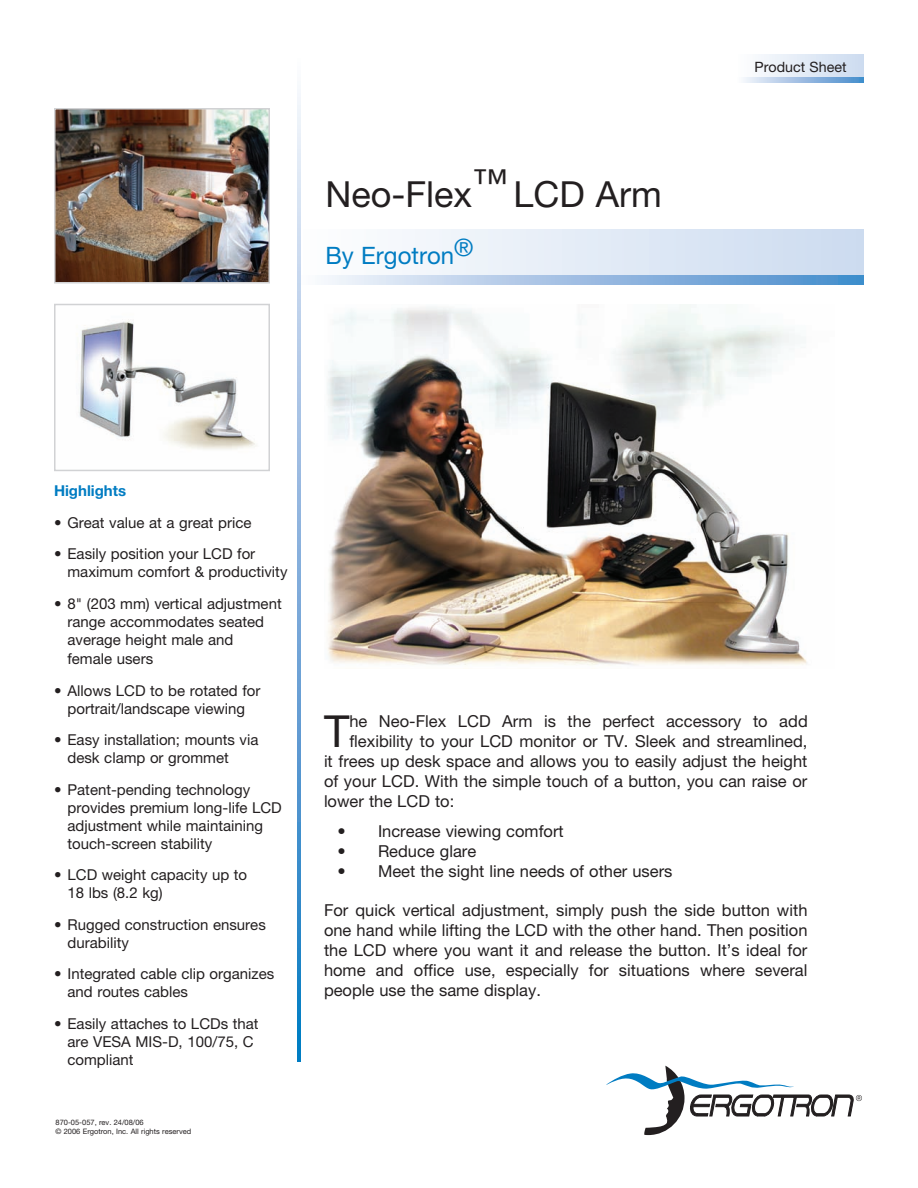
<style>
.page{position:relative;width:918px;height:1188px;background:#fff}
.page>*{position:absolute;margin:0;border:0;box-sizing:border-box;transform-origin:0 0}
.t1{font:44.25px "Helvetica Neue";color:#231f20}
.t2{font:36px "Helvetica Neue";color:#231f20}
.t3{font:24px "Helvetica Neue";color:#007cc2}
.t4{font:16.5px/19.8px "Helvetica Neue";color:#231f20;text-align:justify}
.t5{font:15px/18px "Helvetica Neue";color:#231f20}
.t6{font:700 15px "Helvetica Neue";color:#007cc2}
.t7{font:14.25px "Helvetica Neue";color:#231f20}
.t8{font:7.5px/9px "Helvetica Neue";color:#231f20}
</style>
<div class="page">
<svg style="left:606px;top:1066px;width:256px;height:69px"></svg>
<img style="left:327px;top:304px;width:480px;height:362px">
<img style="left:57px;top:111px;width:210px;height:170px">
<div style="left:54px;top:108px;width:216px;height:176px;border:2px solid #d1d2d4"></div>
<img style="left:79px;top:319px;width:177px;height:131px">
<div style="left:54px;top:304px;width:216px;height:167px;border:2px solid #d1d2d4"></div>
<div style="left:737px;top:54px;width:127px;height:24px;background:linear-gradient(to right,#fefefe,#ccdbef)"></div>
<svg style="left:737px;top:77px;width:127px;height:5px"></svg>
<div style="left:297px;top:230px;width:567px;height:50px;background:linear-gradient(to right,#fefefe,#cbdbef)"></div>
<svg style="left:301px;top:275px;width:563px;height:9px;background:#9dbfe3"></svg>
<svg style="left:297px;top:93px;width:4px;height:969px;background:#7fb1dc"></svg>
<h2 class="t2" style="left:326px;top:173px;width:338px">Neo-Flex™ LCD Arm</h2>
<h3 class="t3" style="left:326px;top:241px;width:149px">By Ergotron®</h3>
<p class="t7" style="left:755px;top:58px;width:94px">Product Sheet</p>
<p class="t6" style="left:54px;top:481px;width:74px">Highlights</p>
<p class="t5" style="left:54px;top:513px;width:199px">• Great value at a great price</p>
<p class="t5" style="left:68px;top:545px;width:222px;text-indent:-14px">• Easily position your LCD for maximum comfort &amp; productivity</p>
<p class="t5" style="left:68px;top:594px;width:216px;text-indent:-14px">• 8" (203 mm) vertical adjustment range accommodates seated average height male and</p>
<p class="t5" style="left:68px;top:650px;width:87px">female users</p>
<p class="t5" style="left:54px;top:681px;width:208px;text-align:center">• Allows LCD to be rotated for portrait/landscape viewing</p>
<p class="t5" style="left:68px;top:731px;width:193px;text-indent:-14px">• Easy installation; mounts via desk clamp or grommet</p>
<p class="t5" style="left:68px;top:780px;width:216px;text-indent:-14px">• Patent-pending technology provides premium long-life LCD adjustment while maintaining touch-screen stability</p>
<p class="t5" style="left:68px;top:866px;width:181px;text-indent:-14px">• LCD weight capacity up to<br>18 lbs (8.2 kg)</p>
<p class="t5" style="left:68px;top:915px;width:200px;text-indent:-14px">• Rugged construction ensures durability</p>
<p class="t5" style="left:68px;top:965px;width:208px;text-indent:-14px">• Integrated cable clip organizes and routes cables</p>
<p class="t5" style="left:68px;top:1014px;width:193px;text-indent:-14px">• Easily attaches to LCDs that are VESA MIS-D, 100/75, C compliant</p>
<p class="t8" style="left:56px;top:1118px;width:137px">870-05-057, rev. 24/08/06<br>© 2006 Ergotron, Inc. All rights reserved</p>
<h1 class="t1" style="left:324px;top:705px;width:27px">T</h1>
<p class="t4" style="left:349px;top:711px;width:460px">he Neo-Flex LCD Arm is the perfect accessory to add</p>
<p class="t4" style="left:349px;top:731px;width:460px">flexibility to your LCD monitor or TV. Sleek and streamlined,</p>
<p class="t4" style="left:324px;top:751px;width:485px">it frees up desk space and allows you to easily adjust the height</p>
<p class="t4" style="left:324px;top:771px;width:485px">of your LCD. With the simple touch of a button, you can raise or</p>
<p class="t4" style="left:324px;top:791px;width:132px">lower the LCD to:</p>
<p class="t4" style="left:337px;top:821px;width:228px">• Increase viewing comfort</p>
<p class="t4" style="left:337px;top:841px;width:140px">• Reduce glare</p>
<p class="t4" style="left:337px;top:861px;width:336px">• Meet the sight line needs of other users</p>
<p class="t4" style="left:324px;top:900px;width:485px">For quick vertical adjustment, simply push the side button with one hand while lifting the LCD with the other hand. Then position the LCD where you want it and release the button. It’s ideal for home and office use, especially for situations where several people use the same display.</p>
</div>
